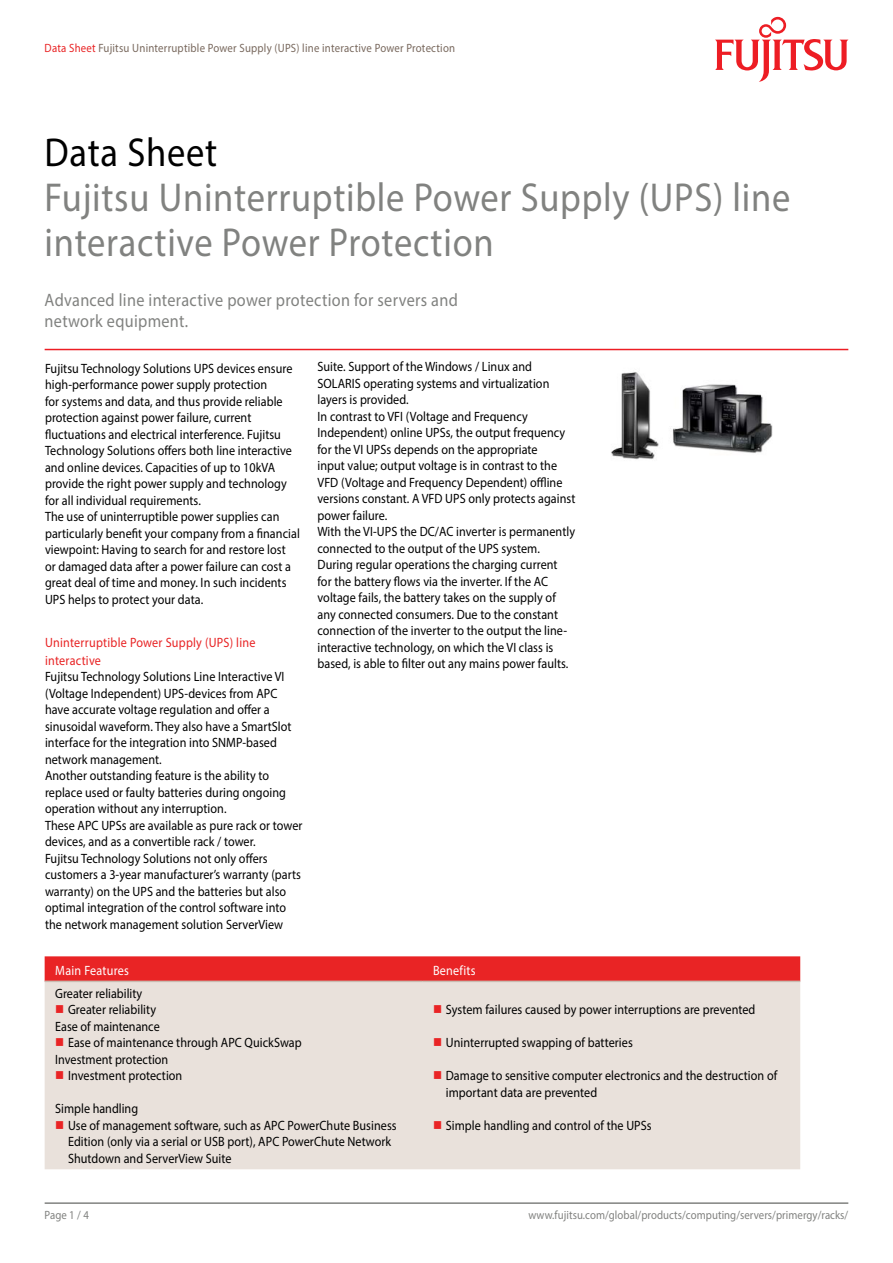
<style>
.page{position:relative;width:893px;height:1263px;background:#fff}
.page>*{position:absolute;margin:0;border:0;box-sizing:border-box;transform-origin:0 0}
.t1{font:40.5px/45px "Myriad Pro";letter-spacing:.02em;color:#818280;scale:.9 1}
.t2{font:40.5px "Myriad Pro";letter-spacing:.02em;color:#000;scale:.9 1}
.t3{font:18px/21px "Myriad Pro";letter-spacing:.02em;color:#818280;scale:.9 1}
.t4{font:13.5px/16.5px "Myriad Pro";letter-spacing:.005em;color:#000;scale:.9 1}
.t5{font:13.5px/18px "Myriad Pro";letter-spacing:.02em;color:#e82425;scale:.9 1}
.t6{font:13.5px "Myriad Pro";letter-spacing:.02em;color:#fff;scale:.9 1}
.t7{font:12px "Myriad Pro";letter-spacing:.02em;color:#79695e;scale:.9 1}
.t8{font:12px "Myriad Pro";letter-spacing:.005em;color:#818280;scale:.9 1}
.s1{color:#e92425}
</style>
<div class="page">
<hr style="left:45px;top:1202px;width:803px;height:2px;background:#818280">
<hr style="left:45px;top:349px;width:803px;height:1px;background:#ed1d24">
<svg style="left:715px;top:17px;width:133px;height:65px"></svg>
<svg style="left:45px;top:956px;width:755px;height:25px;background:#e8292a"></svg>
<div style="left:45px;top:982px;width:755px;height:187px;background:#e9e1db"></div>
<hr style="left:45px;top:981px;width:377px;height:1px;background:#c9bbb0">
<hr style="left:422px;top:981px;width:378px;height:1px;background:#c9bbb0">
<img style="left:611px;top:372px;width:162px;height:88px">
<svg style="left:56px;top:1005px;width:7px;height:8px"></svg>
<svg style="left:434px;top:1005px;width:7px;height:8px"></svg>
<svg style="left:56px;top:1038px;width:7px;height:8px"></svg>
<svg style="left:434px;top:1038px;width:7px;height:8px"></svg>
<svg style="left:56px;top:1071px;width:7px;height:8px"></svg>
<svg style="left:434px;top:1071px;width:7px;height:8px"></svg>
<svg style="left:56px;top:1121px;width:7px;height:8px"></svg>
<svg style="left:434px;top:1121px;width:7px;height:8px"></svg>
<p class="t7" style="left:45px;top:40px;width:458px"><span class="s1">Data Sheet</span> Fujitsu Uninterruptible Power Supply (UPS) line interactive Power Protection</p>
<h1 class="t2" style="left:45px;top:128px;width:193px">Data Sheet</h1>
<h1 class="t1" style="left:45px;top:175px;width:830px">Fujitsu Uninterruptible Power Supply (UPS) line interactive Power Protection</h1>
<h2 class="t3" style="left:45px;top:289px;width:461px">Advanced line interactive power protection for servers and network equipment.</h2>
<p class="t4" style="left:45px;top:360px;width:285px">Fujitsu Technology Solutions UPS devices ensure high-performance power supply protection<br>for systems and data, and thus provide reliable protection against power failure, current fluctuations and electrical interference. Fujitsu Technology Solutions offers both line interactive and online devices. Capacities of up to 10kVA provide the right power supply and technology for all individual requirements.<br>The use of uninterruptible power supplies can particularly benefit your company from a financial viewpoint: Having to search for and restore lost<br>or damaged data after a power failure can cost a great deal of time and money. In such incidents UPS helps to protect your data.</p>
<p class="t5" style="left:45px;top:633px;width:235px">Uninterruptible Power Supply (UPS) line interactive</p>
<p class="t4" style="left:45px;top:668px;width:288px">Fujitsu Technology Solutions Line Interactive VI (Voltage Independent) UPS-devices from APC have accurate voltage regulation and offer a sinusoidal waveform. They also have a SmartSlot interface for the integration into SNMP-based network management.<br>Another outstanding feature is the ability to replace used or faulty batteries during ongoing operation without any interruption.<br>These APC UPSs are available as pure rack or tower devices, and as a convertible rack / tower.<br>Fujitsu Technology Solutions not only offers customers a 3-year manufacturer’s warranty (parts warranty) on the UPS and the batteries but also optimal integration of the control software into the network management solution ServerView</p>
<p class="t4" style="left:317px;top:358px;width:288px">Suite. Support of the Windows / Linux and SOLARIS operating systems and virtualization layers is provided.<br>In contrast to VFI (Voltage and Frequency Independent) online UPSs, the output frequency for the VI UPSs depends on the appropriate<br>input value; output voltage is in contrast to the VFD (Voltage and Frequency Dependent) offline versions constant. A VFD UPS only protects against power failure.<br>With the VI-UPS the DC/AC inverter is permanently connected to the output of the UPS system.<br>During regular operations the charging current<br>for the battery flows via the inverter. If the AC voltage fails, the battery takes on the supply of any connected consumers. Due to the constant connection of the inverter to the output the line&shy;interactive technology, on which the VI class is based, is able to filter out any mains power faults.</p>
<p class="t6" style="left:55px;top:962px;width:83px">Main Features</p>
<p class="t6" style="left:433px;top:962px;width:49px">Benefits</p>
<p class="t4" style="left:68px;top:985px;width:99px;text-indent:-13px">Greater reliability<br>Greater reliability</p>
<p class="t4" style="left:446px;top:1001px;width:346px">System failures caused by power interruptions are prevented</p>
<p class="t4" style="left:68px;top:1018px;width:261px;text-indent:-13px">Ease of maintenance<br>Ease of maintenance through APC QuickSwap</p>
<p class="t4" style="left:68px;top:1051px;width:129px;text-indent:-13px">Investment protection<br>Investment protection</p>
<p class="t4" style="left:68px;top:1100px;width:367px;text-indent:-13px">Simple handling<br>Use of management software, such as APC PowerChute Business Edition (only via a serial or USB port), APC PowerChute Network Shutdown and ServerView Suite</p>
<p class="t4" style="left:446px;top:1034px;width:209px">Uninterrupted swapping of batteries</p>
<p class="t4" style="left:446px;top:1067px;width:370px">Damage to sensitive computer electronics and the destruction of important data are prevented</p>
<p class="t4" style="left:446px;top:1117px;width:230px">Simple handling and control of the UPSs</p>
<p class="t8" style="left:45px;top:1207px;width:51px">Page 1 / 4</p>
<p class="t8" style="left:528px;top:1207px;width:357px">www.fujitsu.com/global/products/computing/servers/primergy/racks/</p>
</div>
